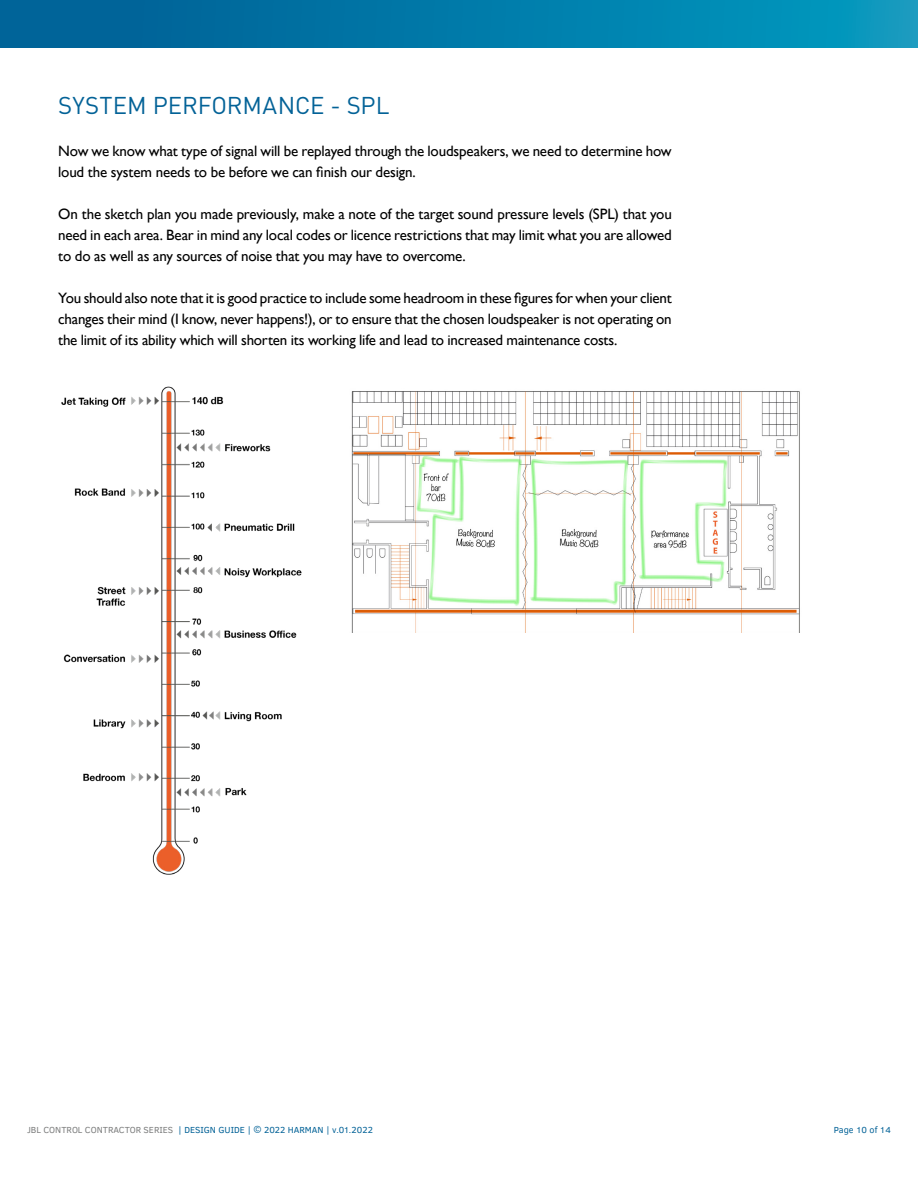
<style>
.page{position:relative;width:918px;height:1188px;background:#fff}
.page>*{position:absolute;margin:0;border:0;box-sizing:border-box;transform-origin:0 0}
.t1{font:24px "DIN Regular";letter-spacing:-.005em;color:#036297}
.t2{font:15px/21px "Gill Sans";letter-spacing:-.015em;color:#000;text-align:justify}
.t3{font:9px "Clear Sans";color:#036297}
.s1{color:#7d7e7e}
</style>
<div class="page">
<svg style="left:0;top:0;width:918px;height:48px;background:#017ba9"></svg>
<img style="left:61px;top:386px;width:241px;height:489px">
<img style="left:351px;top:391px;width:449px;height:242px">
<h1 class="t1" style="left:58px;top:91px;width:333px">SYSTEM PERFORMANCE - SPL</h1>
<p class="t2" style="left:58px;top:141px;width:615px">Now we know what type of signal will be replayed through the loudspeakers, we need to determine how loud the system needs to be before we can finish our design.</p>
<p class="t2" style="left:58px;top:204px;width:615px">On the sketch plan you made previously, make a note of the target sound pressure levels (SPL) that you need in each area. Bear in mind any local codes or licence restrictions that may limit what you are allowed to do as well as any sources of noise that you may have to overcome.</p>
<p class="t2" style="left:58px;top:288px;width:615px">You should also note that it is good practice to include some headroom in these figures for when your client changes their mind (I know, never happens!), or to ensure that the chosen loudspeaker is not operating on the limit of its ability which will shorten its working life and lead to increased maintenance costs.</p>
<p class="t3" style="left:27px;top:1124px;width:348px"><span class="s1">JBL CONTROL CONTRACTOR SERIES</span> | DESIGN GUIDE | © 2022 HARMAN | v.01.2022</p>
<p class="t3" style="left:834px;top:1124px;width:59px">Page 10 of 14</p>
</div>
